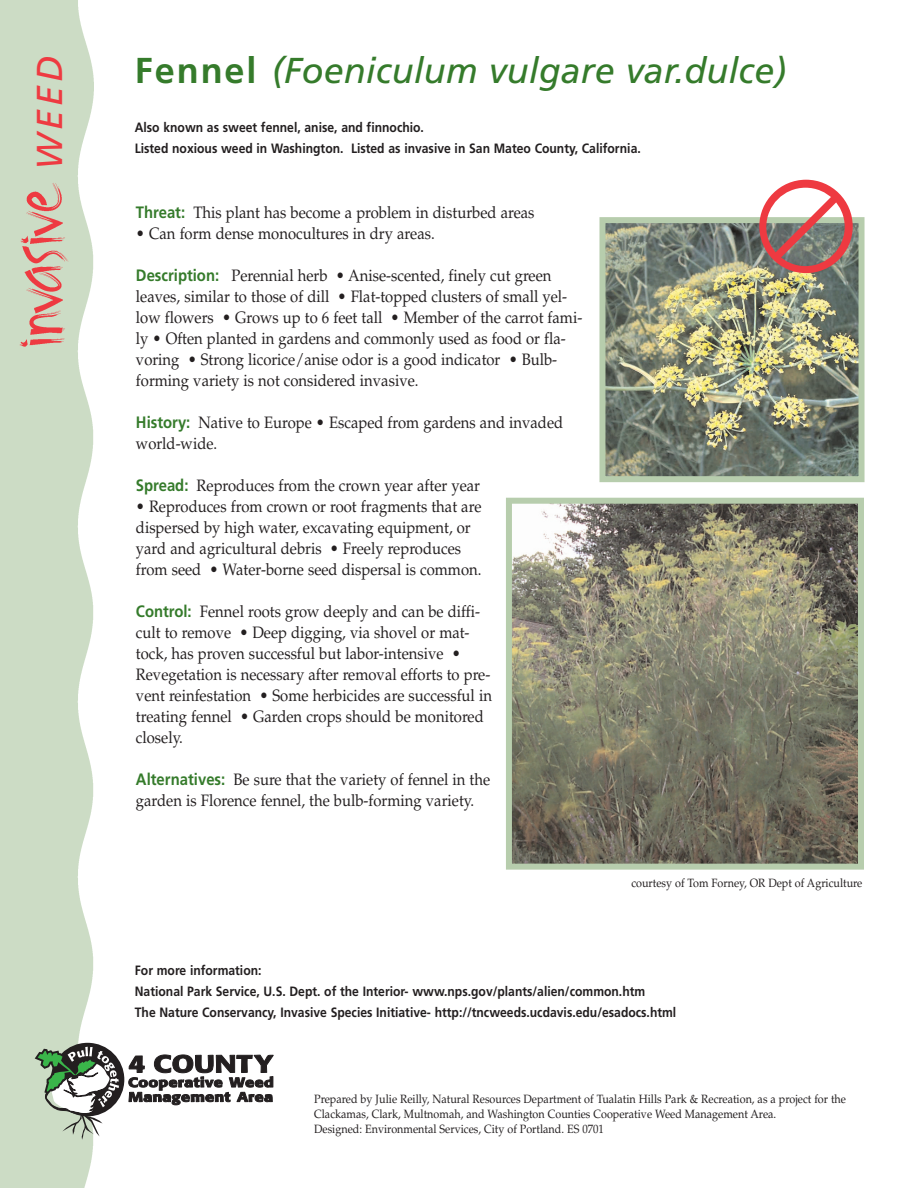
<style>
.page{position:relative;width:918px;height:1188px;background:#fff}
.page>*{position:absolute;margin:0;border:0;box-sizing:border-box;transform-origin:0 0}
.t1{font:italic 36px "Frutiger";color:#357b2b}
.t2{font:italic 36px "Frutiger";color:#ee3a41}
.t3{font:16.5px/21px "Palatino";color:#231f20;scale:.9 1}
.t4{font:700 13.5px/21px "Frutiger";color:#231f20;scale:.9 1}
.t5{font:12px/15px "Palatino";color:#231f20;scale:.9 1}
.s1{font-weight:700;font-style:normal}
.s2{font-family:"Frutiger";font-weight:700;color:#357b2b}
</style>
<div class="page">
<img style="left:0;top:0;width:93px;height:1188px">
<img style="left:606px;top:224px;width:252px;height:251px">
<div style="left:599px;top:217px;width:266px;height:265px;border:6px solid #b7cdad"></div>
<svg style="left:759px;top:180px;width:94px;height:93px"></svg>
<img style="left:1px;top:181px;width:68px;height:165px">
<svg style="left:128px;top:1054px;width:146px;height:51px"></svg>
<div style="left:51px;top:1043px;width:73px;height:73px;background:#231f20;border-radius:50%"></div>
<svg style="left:35px;top:1047px;width:84px;height:93px"></svg>
<img style="left:513px;top:505px;width:344px;height:358px">
<div style="left:506px;top:498px;width:358px;height:372px;border:6px solid #b7cdad"></div>
<h1 class="t2" style="left:35px;top:170px;width:116px;rotate:-90deg">WEED</h1>
<h1 class="t1" style="left:135px;top:56px;width:653px"><span class="s1">Fennel</span> (Foeniculum vulgare var.dulce)</h1>
<p class="t4" style="left:135px;top:117px;width:564px">Also known as sweet fennel, anise, and finnochio.<br>Listed noxious weed in Washington. Listed as invasive in San Mateo County, California.</p>
<p class="t3" style="left:136px;top:203px;width:444px"><span class="s2">Threat:</span> This plant has become a problem in disturbed areas</p>
<p class="t3" style="left:136px;top:224px;width:334px">• Can form dense monocultures in dry areas.</p>
<p class="t3" style="left:136px;top:266px;width:497px"><span class="s2">Description:</span> Perennial herb • Anise-scented, finely cut green leaves, similar to those of dill • Flat-topped clusters of small yel&shy;low flowers • Grows up to 6 feet tall • Member of the carrot fami&shy;ly • Often planted in gardens and commonly used as food or fla&shy;voring • Strong licorice/anise odor is a good indicator • Bulb&shy;forming variety is not considered invasive.</p>
<p class="t3" style="left:136px;top:413px;width:476px"><span class="s2">History:</span> Native to Europe • Escaped from gardens and invaded world-wide.</p>
<p class="t3" style="left:136px;top:476px;width:384px"><span class="s2">Spread:</span> Reproduces from the crown year after year</p>
<p class="t3" style="left:136px;top:497px;width:386px">• Reproduces from crown or root fragments that are dispersed by high water, excavating equipment, or yard and agricultural debris • Freely reproduces from seed • Water-borne seed dispersal is common.</p>
<p class="t3" style="left:136px;top:602px;width:397px"><span class="s2">Control:</span> Fennel roots grow deeply and can be diffi&shy;cult to remove • Deep digging, via shovel or mat&shy;tock, has proven successful but labor-intensive • Revegetation is necessary after removal efforts to pre&shy;vent reinfestation • Some herbicides are successful in treating fennel • Garden crops should be monitored closely.</p>
<p class="t3" style="left:136px;top:770px;width:395px"><span class="s2">Alternatives:</span> Be sure that the variety of fennel in the garden is Florence fennel, the bulb-forming variety.</p>
<p class="t5" style="left:631px;top:877px;width:258px">courtesy of Tom Forney, OR Dept of Agriculture</p>
<p class="t4" style="left:135px;top:961px;width:603px">For more information:<br>National Park Service, U.S. Dept. of the Interior- www.nps.gov/plants/alien/common.htm<br>The Nature Conservancy, Invasive Species Initiative- http://tncweeds.ucdavis.edu/esadocs.html</p>
<p class="t5" style="left:314px;top:1092px;width:593px">Prepared by Julie Reilly, Natural Resources Department of Tualatin Hills Park &amp; Recreation, as a project for the<br>Clackamas, Clark, Multnomah, and Washington Counties Cooperative Weed Management Area.<br>Designed: Environmental Services, City of Portland. ES 0701</p>
</div>
